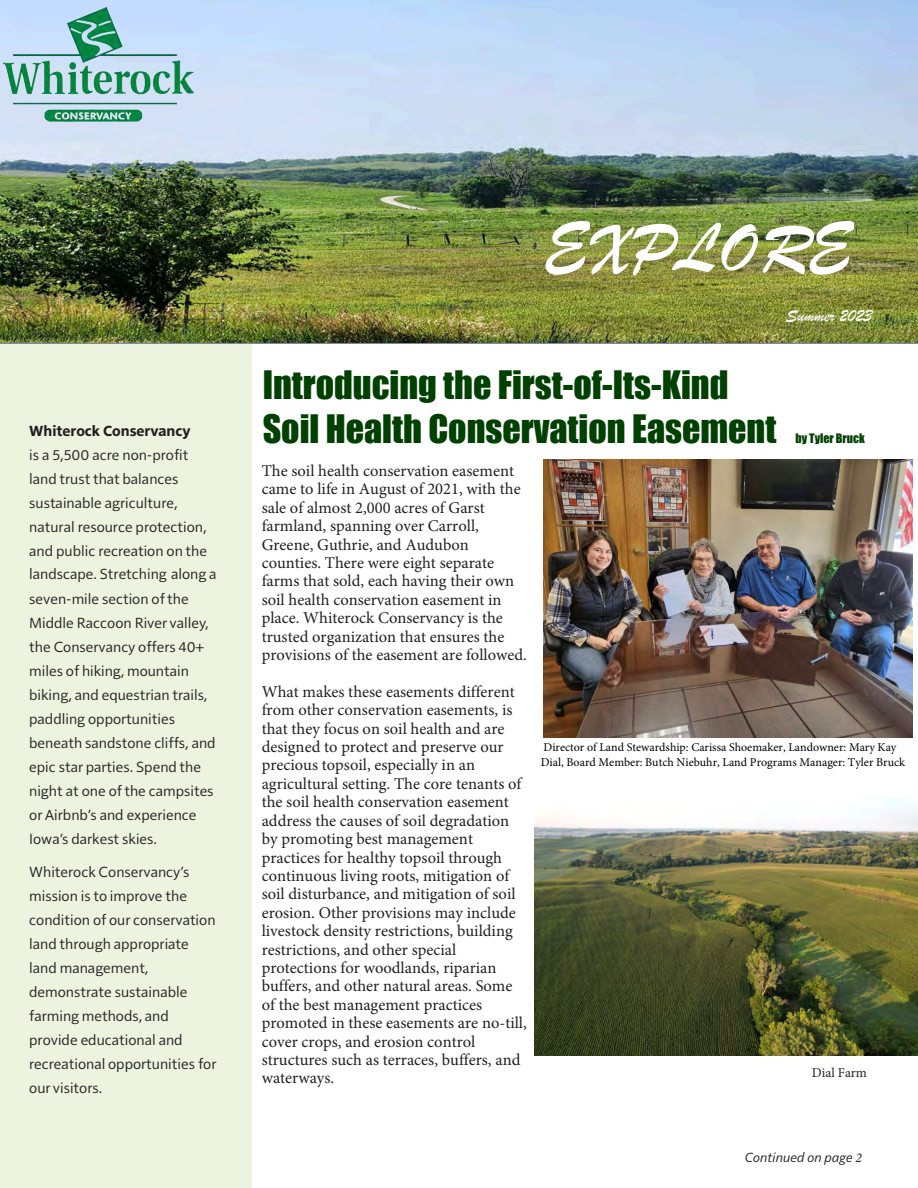
<style>
.page{position:relative;width:918px;height:1188px;background:#fff}
.page>*{position:absolute;margin:0;border:0;box-sizing:border-box;transform-origin:0 0}
.t1{font:italic 72px "Brush Script";color:#fff}
.t2{font:36px/43.2px "Impact";color:#004000}
.t3{font:italic 18px "Brush Script";color:#fff}
.t4{font:16.5px/18.5px "Minion Pro";color:#231f20}
.t5{font:15px/24px "Solitaire MVB Pro";color:#231f20}
.t6{font:italic 13.5px "Solitaire MVB Pro";color:#231f20}
.t7{font:13.5px "Minion Pro";color:#231f20}
.t8{font:12px/14.4px "Minion Pro";color:#000}
.t9{font:12px "Impact";color:#004000}
.s1{font-weight:700}
.s2{font-family:"Minion Pro"}
</style>
<div class="page">
<div style="left:0;top:334px;width:252px;height:854px;background:#ecf4df"></div>
<img style="left:543px;top:460px;width:370px;height:277px">
<img style="left:534px;top:799px;width:384px;height:257px">
<img style="left:0;top:1px;width:918px;height:342px">
<img style="left:0;top:1px;width:193px;height:120px">
<p class="t5" style="left:29px;top:418px;width:189px"><span class="s1">Whiterock Conservancy<br></span>is a 5,500 acre non-profit land trust that balances sustainable agriculture, natural resource protection, and public recreation on the landscape. Stretching along a</p>
<p class="t5" style="left:29px;top:586px;width:188px">seven-mile section of the<br>Middle Raccoon River valley, the Conservancy offers 40+ miles of hiking, mountain biking, and equestrian trails, paddling opportunities beneath sandstone cliffs, and epic star parties. Spend the night at one of the campsites or Airbnb’s and experience<br>Iowa’s darkest skies.</p>
<p class="t5" style="left:29px;top:859px;width:189px">Whiterock Conservancy’s mission is to improve the condition of our conservation land through appropriate land management, demonstrate sustainable farming methods, and provide educational and recreational opportunities for our visitors.</p>
<h1 class="t1" style="left:543px;top:204px;width:310px">EXPLORE</h1>
<p class="t3" style="left:786px;top:304px;width:88px">Summer 2023</p>
<h2 class="t2" style="left:263px;top:363px;width:515px">Introducing the First-of-Its-Kind<br>Soil Health Conservation Easement</h2>
<p class="t9" style="left:796px;top:429px;width:71px">by Tyler Bruck</p>
<p class="t4" style="left:262px;top:461px;width:267px">The soil health conservation easement came to life in August of 2021, with the sale of almost 2,000 acres of Garst farmland, spanning over Carroll, Greene, Guthrie, and Audubon counties. There were eight separate farms that sold, each having their own soil health conservation easement in place. Whiterock Conservancy is the trusted organization that ensures the provisions of the easement are followed.</p>
<p class="t4" style="left:262px;top:682px;width:267px">What makes these easements different from other conservation easements, is that they focus on soil health and are designed to protect and preserve our precious topsoil, especially in an agricultural setting. The core tenants of the soil health conservation easement address the causes of soil degradation by promoting best management practices for healthy topsoil through continuous living roots, mitigation of soil disturbance, and mitigation of soil erosion. Other provisions may include livestock density restrictions, building restrictions, and other special protections for woodlands, riparian buffers, and other natural areas. Some of the best management practices promoted in these easements are no-till, cover crops, and erosion control structures such as terraces, buffers, and waterways.</p>
<p class="t8" style="left:541px;top:740px;width:366px">Director of Land Stewardship: Carissa Shoemaker, Landowner: Mary Kay<br>Dial, Board Member: Butch Niebuhr, Land Programs Manager: Tyler Bruck</p>
<p class="t7" style="left:812px;top:1065px;width:57px">Dial Farm</p>
<p class="t6" style="left:745px;top:1148px;width:118px">Continued on page <span class="s2">2</span></p>
</div>
